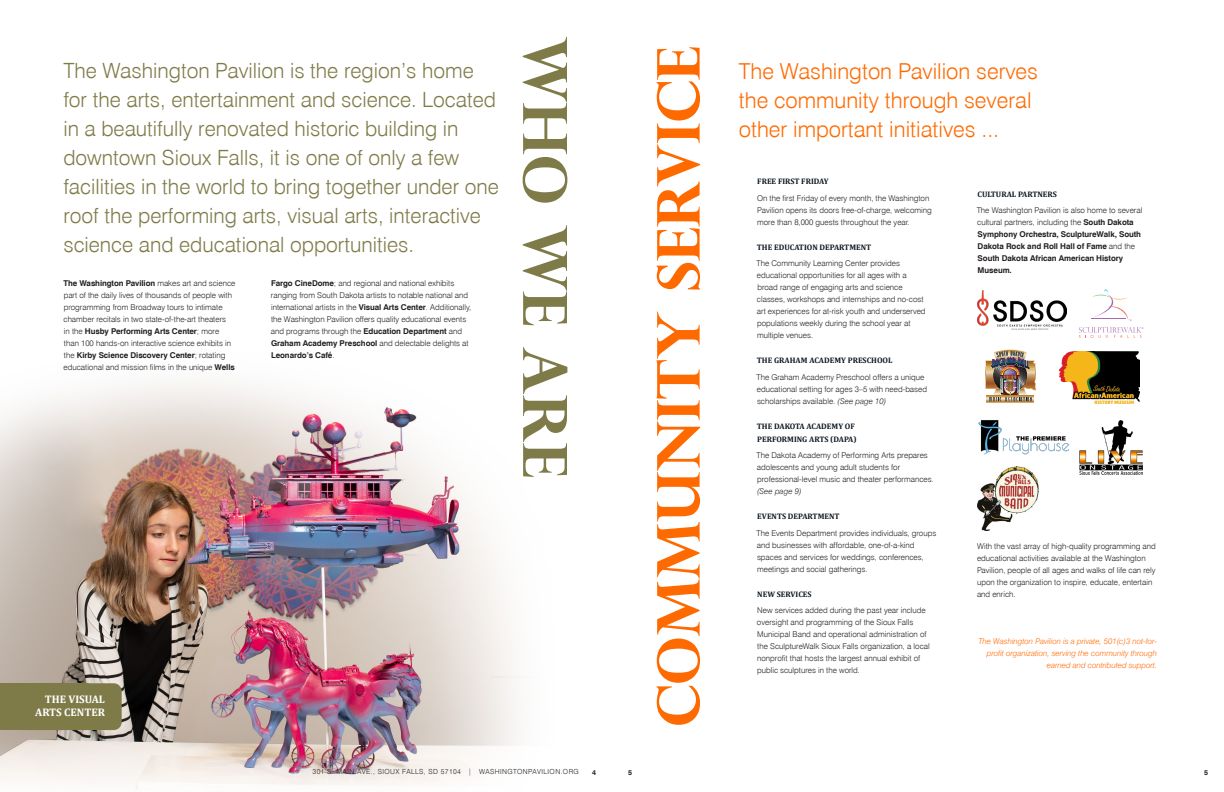
<style>
.page{position:relative;width:1224px;height:792px;background:#fff}
.page>*{position:absolute;margin:0;border:0;box-sizing:border-box;transform-origin:0 0}
.t1{font:700 61px "Perpetua Titling";letter-spacing:-.005em;color:#7f7b49}
.t2{font:700 59px "Perpetua Titling";letter-spacing:-.005em;color:#ff6a00}
.t3{font:300 22px/29px "Swiss 721 BT";color:#ff6a00}
.t4{font:300 21px/29px "Swiss 721 BT";color:#7f7b49}
.t5{font:700 11px/13px "Cambria";color:#fff;text-align:right}
.t6{font:300 8px/12px "Swiss 721 BT";color:#231f20}
.t7{font:700 8px/12px "Swiss 721 BT";letter-spacing:-.01em;color:#231f20}
.t8{font:700 8px/13px "Cambria";color:#0d1720}
.t9{font:italic 300 8px/12px "Swiss 721 BT";color:#ff6a00;text-align:right}
.t10{font:300 7px "Swiss 721 BT";letter-spacing:.06em;color:#231f20}
.t11{font:700 7px "Swiss 721 BT";color:#231f20}
.s1{font-weight:700}
.s2{font-style:italic}
.s3{font-weight:300}
</style>
<div class="page">
<img style="left:0;top:383px;width:522px;height:407px">
<div style="left:0;top:683px;width:89px;height:47px;background:#7f7b49"></div>
<div style="left:18px;top:683px;width:104px;height:47px;background:#7f7b49;border-radius:8px"></div>
<img style="left:977px;top:290px;width:90px;height:39px">
<svg style="left:1079px;top:327px;width:64px;height:11px"></svg>
<svg style="left:1091px;top:289px;width:41px;height:32px"></svg>
<img style="left:1079px;top:420px;width:64px;height:55px">
<img style="left:986px;top:350px;width:50px;height:52px">
<img style="left:1060px;top:351px;width:80px;height:53px">
<img style="left:977px;top:467px;width:61px;height:64px">
<img style="left:978px;top:420px;width:92px;height:35px">
<p class="t4" style="left:63px;top:56px;width:437px">The Washington Pavilion is the region’s home for the arts, entertainment and science. Located in a beautifully renovated historic building in downtown Sioux Falls, it is one of only a few facilities in the world to bring together under one roof the performing arts, visual arts, interactive science and educational opportunities.</p>
<p class="t6" style="left:63px;top:277px;width:174px"><span class="s1">The Washington Pavilion</span> makes art and science part of the daily lives of thousands of people with programming from Broadway tours to intimate chamber recitals in two state-of-the-art theaters<br>in the <span class="s1">Husby Performing Arts Center</span>; more than 100 hands-on interactive science exhibits in the <span class="s1">Kirby Science Discovery Center</span>; rotating educational and mission films in the unique <span class="s1">Wells</span></p>
<p class="t6" style="left:271px;top:277px;width:202px"><span class="s1">Fargo CineDome</span>; and regional and national exhibits ranging from South Dakota artists to notable national and international artists in the <span class="s1">Visual Arts Center</span>. Additionally, the Washington Pavilion offers quality educational events and programs through the <span class="s1">Education Department</span> and <span class="s1">Graham Academy Preschool</span> and delectable delights at <span class="s1">Leonardo’s Café</span>.</p>
<p class="t1" style="left:583px;top:37px;width:443px;rotate:90deg">who we are</p>
<p class="t5" style="left:35px;top:693px;width:71px">THE VISUAL<br>ARTS CENTER</p>
<p class="t2" style="left:642px;top:727px;width:682px;rotate:-90deg">community service</p>
<p class="t3" style="left:739px;top:56px;width:301px">The Washington Pavilion serves the community through several other important initiatives ...</p>
<p class="t8" style="left:757px;top:175px;width:73px">FREE FIRST FRIDAY</p>
<p class="t6" style="left:757px;top:192px;width:176px">On the first Friday of every month, the Washington<br>Pavilion opens its doors free-of-charge, welcoming more than 8,000 guests throughout the year.</p>
<p class="t8" style="left:757px;top:240px;width:116px">THE EDUCATION DEPARTMENT</p>
<p class="t6" style="left:756px;top:257px;width:171px">The Community Learning Center provides educational opportunities for all ages with a broad range of engaging arts and science classes, workshops and internships and no-cost art experiences for at-risk youth and underserved populations weekly during the school year at multiple venues.</p>
<p class="t8" style="left:757px;top:354px;width:137px">THE GRAHAM ACADEMY PRESCHOOL</p>
<p class="t6" style="left:756px;top:371px;width:172px">The Graham Academy Preschool offers a unique educational setting for ages 3–5 with need-based scholarships available. <span class="s2">(See page 10)</span></p>
<p class="t8" style="left:757px;top:419px;width:101px">THE DAKOTA ACADEMY OF<br>PERFORMING ARTS (DAPA)</p>
<p class="t6" style="left:756px;top:449px;width:179px">The Dakota Academy of Performing Arts prepares adolescents and young adult students for professional-level music and theater performances. <span class="s2">(See page 9)</span></p>
<p class="t8" style="left:757px;top:510px;width:84px">EVENTS DEPARTMENT</p>
<p class="t6" style="left:756px;top:527px;width:181px">The Events Department provides individuals, groups and businesses with affordable, one-of-a-kind spaces and services for weddings, conferences, meetings and social gatherings.</p>
<p class="t8" style="left:757px;top:587px;width:56px">NEW SERVICES</p>
<p class="t6" style="left:757px;top:604px;width:174px">New services added during the past year include oversight and programming of the Sioux Falls Municipal Band and operational administration of the SculptureWalk Sioux Falls organization, a local nonprofit that hosts the largest annual exhibit of public sculptures in the world.</p>
<p class="t8" style="left:977px;top:187px;width:81px">CULTURAL PARTNERS</p>
<p class="t7" style="left:977px;top:204px;width:167px"><span class="s3">The Washington Pavilion is also home to several cultural partners, including the</span> South Dakota Symphony Orchestra, SculptureWalk, South Dakota Rock and Roll Hall of Fame <span class="s3">and the </span>South Dakota African American History Museum.</p>
<p class="t6" style="left:977px;top:540px;width:180px">With the vast array of high-quality programming and educational activities available at the Washington Pavilion, people of all ages and walks of life can rely upon the organization to inspire, educate, entertain and enrich.</p>
<p class="t9" style="left:978px;top:635px;width:180px">The Washington Pavilion is a private, 501(c)3 not-for&shy;profit organization, serving the community through earned and contributed support.</p>
<p class="t10" style="left:313px;top:768px;width:268px">301 S. MAIN AVE., SIOUX FALLS, SD 57104 | WASHINGTONPAVILION.ORG</p>
<p class="t11" style="left:592px;top:768px;width:5px">4</p>
<p class="t11" style="left:1204px;top:768px;width:5px">5</p>
<p class="t11" style="left:628px;top:768px;width:5px">5</p>
</div>
